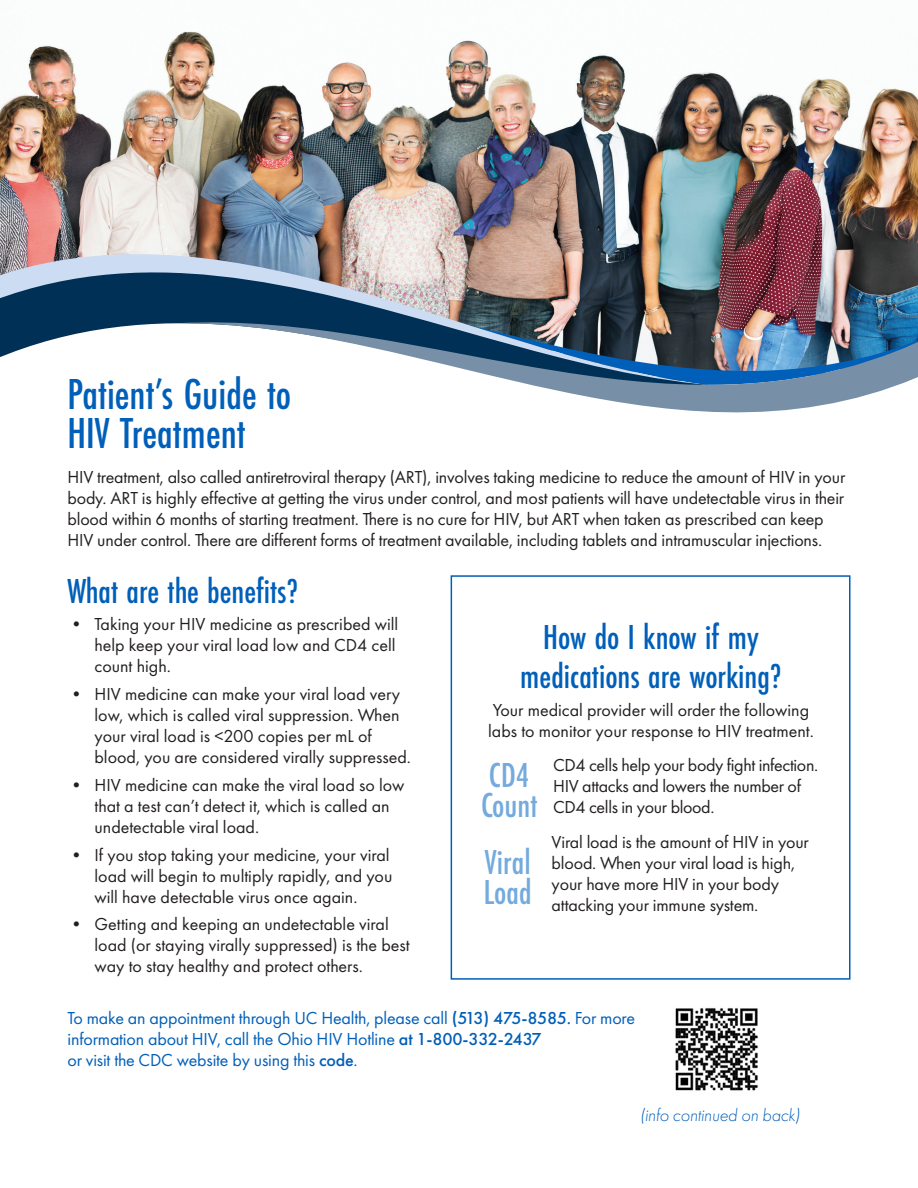
<style>
.page{position:relative;width:918px;height:1188px;background:#fff}
.page>*{position:absolute;margin:0;border:0;box-sizing:border-box;transform-origin:0 0}
.t1{font:500 45px/39px "Futura PT Cond";color:#005fb9}
.t2{font:500 36px/39px "Futura PT Cond";color:#005fb9;text-align:center}
.t3{font:500 36px/30px "Futura PT Cond";color:#74aadd}
.t4{font:18px/21px "Futura PT";letter-spacing:-.01em;color:#231f20}
.t5{font:18px/21px "Futura PT";letter-spacing:-.01em;color:#005fb9}
.t6{font:italic 300 18px "Futura PT";letter-spacing:-.01em;color:#005fb9}
.s1{font-weight:500}
</style>
<div class="page">
<img style="left:0;top:31px;width:918px;height:141px">
<img style="left:675px;top:1008px;width:83px;height:83px">
<img style="left:0;top:172px;width:918px;height:185px">
<img style="left:176px;top:309px;width:742px;height:104px">
<div style="left:451px;top:575px;width:399px;height:405px;border:2px solid #005fb9"></div>
<p class="t1" style="left:68px;top:375px;width:225px">Patient’s Guide to<br>HIV Treatment</p>
<p class="t4" style="left:68px;top:467px;width:779px">HIV treatment, also called antiretroviral therapy (ART), involves taking medicine to reduce the amount of HIV in your body. ART is highly effective at getting the virus under control, and most patients will have undetectable virus in their blood within 6 months of starting treatment. There is no cure for HIV, but ART when taken as prescribed can keep HIV under control. There are different forms of treatment available, including tablets and intramuscular injections.</p>
<p class="t2" style="left:68px;top:571px;width:233px">What are the benefits?</p>
<p class="t4" style="left:94px;top:614px;width:305px;text-indent:-27px">• Taking your HIV medicine as prescribed will help keep your viral load low and CD4 cell count high.</p>
<p class="t4" style="left:94px;top:684px;width:318px;text-indent:-27px">• HIV medicine can make your viral load very low, which is called viral suppression. When your viral load is &lt;200 copies per mL of blood, you are considered virally suppressed.</p>
<p class="t4" style="left:94px;top:774px;width:312px;text-indent:-27px">• HIV medicine can make the viral load so low that a test can’t detect it, which is called an undetectable viral load.</p>
<p class="t4" style="left:94px;top:844px;width:299px;text-indent:-27px">• If you stop taking your medicine, your viral load will begin to multiply rapidly, and you will have detectable virus once again.</p>
<p class="t4" style="left:94px;top:914px;width:317px;text-indent:-27px">• Getting and keeping an undetectable viral load (or staying virally suppressed) is the best way to stay healthy and protect others.</p>
<p class="t2" style="left:520px;top:618px;width:263px">How do I know if my medications are working?</p>
<p class="t4" style="left:488px;top:699px;width:327px">Your medical provider will order the following labs to monitor your response to HIV treatment.</p>
<p class="t4" style="left:553px;top:755px;width:267px">CD4 cells help your body fight infection.<br>HIV attacks and lowers the number of<br>CD4 cells in your blood.</p>
<p class="t4" style="left:552px;top:831px;width:259px">Viral load is the amount of HIV in your blood. When your viral load is high, your have more HIV in your body attacking your immune system.</p>
<p class="t3" style="left:481px;top:760px;width:58px">CD4<br>Count</p>
<p class="t3" style="left:485px;top:847px;width:47px">Viral</p>
<p class="t3" style="left:484px;top:877px;width:49px">Load</p>
<p class="t5" style="left:68px;top:1007px;width:569px">To make an appointment through UC Health, please call <span class="s1">(513) 475-8585.</span> For more information about HIV, call the Ohio HIV Hotline <span class="s1">at 1-800-332-2437<br></span>or visit the CDC website by using this <span class="s1">code</span>.</p>
<p class="t6" style="left:640px;top:1105px;width:162px">(info continued on back)</p>
</div>
